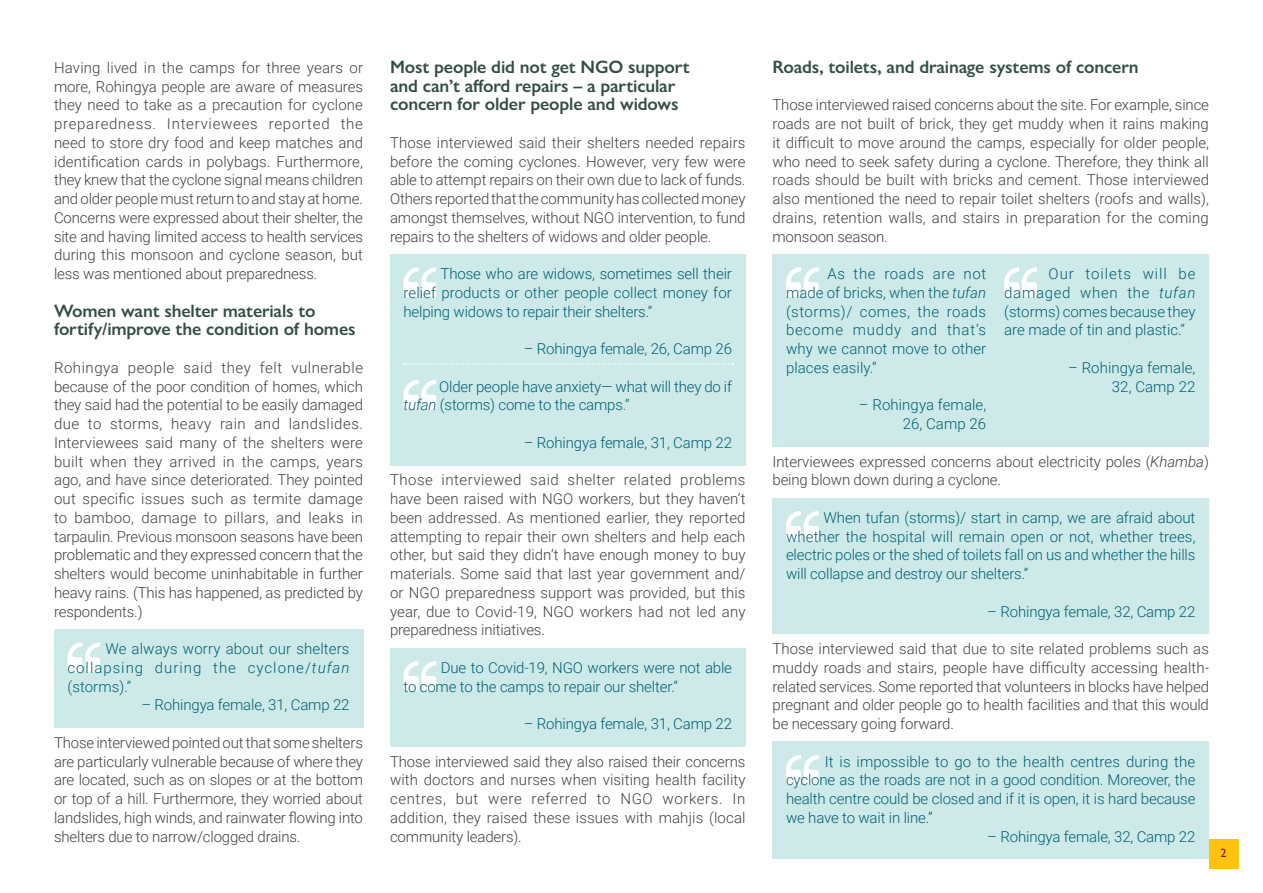
<style>
.page{position:relative;width:1263px;height:893px;background:#fff}
.page>*{position:absolute;margin:0;border:0;box-sizing:border-box;transform-origin:0 0}
.t1{font:600 18px/18.8px "Gill Sans Nova";letter-spacing:-.01em;color:#334e43}
.t2{font:300 15px/18.8px "Roboto";letter-spacing:-.01em;color:#414042;text-align:justify}
.t3{font:300 15px/18.8px "Roboto";letter-spacing:-.01em;color:#005f75;text-align:justify}
.t4{font:12px "Gill Sans";color:#89181a}
.s1{font-style:italic}
</style>
<div class="page">
<div style="left:54px;top:629px;width:309px;height:80px;background:#cdeae8"></div>
<div style="left:54px;top:686px;width:309px;height:42px;background:#cdeae8"></div>
<svg style="left:68px;top:642px;width:32px;height:30px"></svg>
<div style="left:390px;top:254px;width:355px;height:80px;background:#cdeae8"></div>
<div style="left:390px;top:329px;width:355px;height:42px;background:#cdeae8"></div>
<svg style="left:404px;top:363px;width:329px;height:1px"></svg>
<div style="left:390px;top:367px;width:355px;height:61px;background:#cdeae8"></div>
<div style="left:390px;top:423px;width:355px;height:42px;background:#cdeae8"></div>
<div style="left:390px;top:648px;width:355px;height:61px;background:#cdeae8"></div>
<div style="left:390px;top:704px;width:355px;height:42px;background:#cdeae8"></div>
<svg style="left:404px;top:267px;width:32px;height:30px"></svg>
<svg style="left:404px;top:380px;width:32px;height:30px"></svg>
<svg style="left:404px;top:661px;width:32px;height:30px"></svg>
<div style="left:772px;top:498px;width:437px;height:98px;background:#cdeae8"></div>
<div style="left:772px;top:592px;width:437px;height:42px;background:#cdeae8"></div>
<div style="left:772px;top:742px;width:437px;height:98px;background:#cdeae8"></div>
<div style="left:772px;top:817px;width:437px;height:42px;background:#cdeae8"></div>
<svg style="left:786px;top:511px;width:33px;height:30px"></svg>
<svg style="left:786px;top:755px;width:33px;height:30px"></svg>
<div style="left:772px;top:255px;width:437px;height:191px;background:#cdeae8"></div>
<div style="left:772px;top:254px;width:219px;height:136px;background:#cdeae8"></div>
<svg style="left:786px;top:267px;width:33px;height:30px"></svg>
<div style="left:991px;top:254px;width:218px;height:98px;background:#cdeae8"></div>
<svg style="left:1004px;top:267px;width:33px;height:30px"></svg>
<div style="left:1209px;top:839px;width:29px;height:29px;background:#ffc20e"></div>
<p class="t2" style="left:54px;top:57px;width:311px">Having lived in the camps for three years or more, Rohingya people are aware of measures they need to take as a precaution for cyclone preparedness. Interviewees reported the need to store dry food and keep matches and identification cards in polybags. Furthermore, they knew that the cyclone signal means children and older people must return to and stay at home.<br>Concerns were expressed about their shelter, the site and having limited access to health services during this monsoon and cyclone season, but less was mentioned about preparedness.</p>
<p class="t1" style="left:54px;top:301px;width:303px">Women want shelter materials to fortify/improve the condition of homes</p>
<p class="t2" style="left:54px;top:357px;width:311px">Rohingya people said they felt vulnerable because of the poor condition of homes, which they said had the potential to be easily damaged due to storms, heavy rain and landslides.<br>Interviewees said many of the shelters were built when they arrived in the camps, years ago, and have since deteriorated. They pointed out specific issues such as termite damage to bamboo, damage to pillars, and leaks in tarpaulin. Previous monsoon seasons have been problematic and they expressed concern that the shelters would become uninhabitable in further heavy rains. (This has happened, as predicted by respondents.)</p>
<p class="t3" style="left:67px;top:639px;width:283px;text-indent:38px">We always worry about our shelters collapsing during the cyclone/<span class="s1">tufan </span>(storms).”</p>
<p class="t3" style="left:141px;top:695px;width:210px">– Rohingya female, 31, Camp 22</p>
<p class="t2" style="left:54px;top:732px;width:311px">Those interviewed pointed out that some shelters are particularly vulnerable because of where they are located, such as on slopes or at the bottom or top of a hill. Furthermore, they worried about landslides, high winds, and rainwater flowing into shelters due to narrow/clogged drains.</p>
<p class="t1" style="left:390px;top:57px;width:301px">Most people did not get NGO support and can’t afford repairs – a particular concern for older people and widows</p>
<p class="t2" style="left:390px;top:132px;width:357px">Those interviewed said their shelters needed repairs before the coming cyclones. However, very few were able to attempt repairs on their own due to lack of funds.<br>Others reported that the community has collected money amongst themselves, without NGO intervention, to fund repairs to the shelters of widows and older people.</p>
<p class="t3" style="left:404px;top:264px;width:330px;text-indent:37px">Those who are widows, sometimes sell their relief products or other people collect money for helping widows to repair their shelters.”</p>
<p class="t3" style="left:524px;top:339px;width:210px">– Rohingya female, 26, Camp 26</p>
<p class="t3" style="left:404px;top:376px;width:330px;text-indent:36px">Older people have anxiety— what will they do if <span class="s1">tufan</span> (storms) come to the camps.”</p>
<p class="t3" style="left:524px;top:432px;width:210px">– Rohingya female, 31, Camp 22</p>
<p class="t2" style="left:390px;top:470px;width:357px">Those interviewed said shelter related problems have been raised with NGO workers, but they haven’t been addressed. As mentioned earlier, they reported attempting to repair their own shelters and help each other, but said they didn’t have enough money to buy materials. Some said that last year government and/ or NGO preparedness support was provided, but this year, due to Covid-19, NGO workers had not led any preparedness initiatives.</p>
<p class="t3" style="left:404px;top:657px;width:330px;text-indent:37px">Due to Covid-19, NGO workers were not able to come to the camps to repair our shelter.”</p>
<p class="t3" style="left:524px;top:714px;width:210px">– Rohingya female, 31, Camp 22</p>
<p class="t2" style="left:390px;top:751px;width:357px">Those interviewed said they also raised their concerns with doctors and nurses when visiting health facility centres, but were referred to NGO workers. In addition, they raised these issues with mahjis (local community leaders).</p>
<p class="t1" style="left:772px;top:57px;width:368px">Roads, toilets, and drainage systems of concern</p>
<p class="t2" style="left:772px;top:95px;width:438px">Those interviewed raised concerns about the site. For example, since roads are not built of brick, they get muddy when it rains making it difficult to move around the camps, especially for older people, who need to seek safety during a cyclone. Therefore, they think all roads should be built with bricks and cement. Those interviewed also mentioned the need to repair toilet shelters (roofs and walls), drains, retention walls, and stairs in preparation for the coming monsoon season.</p>
<p class="t3" style="left:786px;top:264px;width:202px;text-indent:41px">As the roads are not made of bricks, when the <span class="s1">tufan </span>(storms)/ comes, the roads become muddy and that’s why we cannot move to other places easily.”</p>
<p class="t3" style="left:859px;top:395px;width:129px;text-align:right">– Rohingya female,<br>26, Camp 26</p>
<p class="t3" style="left:1004px;top:264px;width:193px;text-indent:44px">Our toilets will be damaged when the <span class="s1">tufan </span>(storms) comes because they are made of tin and plastic.”</p>
<p class="t3" style="left:1068px;top:357px;width:129px;text-align:right">– Rohingya female,<br>32, Camp 22</p>
<p class="t2" style="left:772px;top:451px;width:438px">Interviewees expressed concerns about electricity poles (<span class="s1">Khamba</span>) being blown down during a cyclone.</p>
<p class="t3" style="left:786px;top:507px;width:411px;text-indent:37px">When tufan (storms)/ start in camp, we are afraid about whether the hospital will remain open or not, whether trees, electric poles or the shed of toilets fall on us and whether the hills will collapse and destroy our shelters.”</p>
<p class="t3" style="left:987px;top:601px;width:210px">– Rohingya female, 32, Camp 22</p>
<p class="t2" style="left:772px;top:639px;width:438px">Those interviewed said that due to site related problems such as muddy roads and stairs, people have difficulty accessing health&shy;related services. Some reported that volunteers in blocks have helped pregnant and older people go to health facilities and that this would be necessary going forward.</p>
<p class="t3" style="left:786px;top:751px;width:411px;text-indent:39px">It is impossible to go to the health centres during the cyclone as the roads are not in a good condition. Moreover, the health centre could be closed and if it is open, it is hard because we have to wait in line.”</p>
<p class="t3" style="left:987px;top:826px;width:210px">– Rohingya female, 32, Camp 22</p>
<p class="t4" style="left:1220px;top:846px;width:7px">2</p>
</div>
